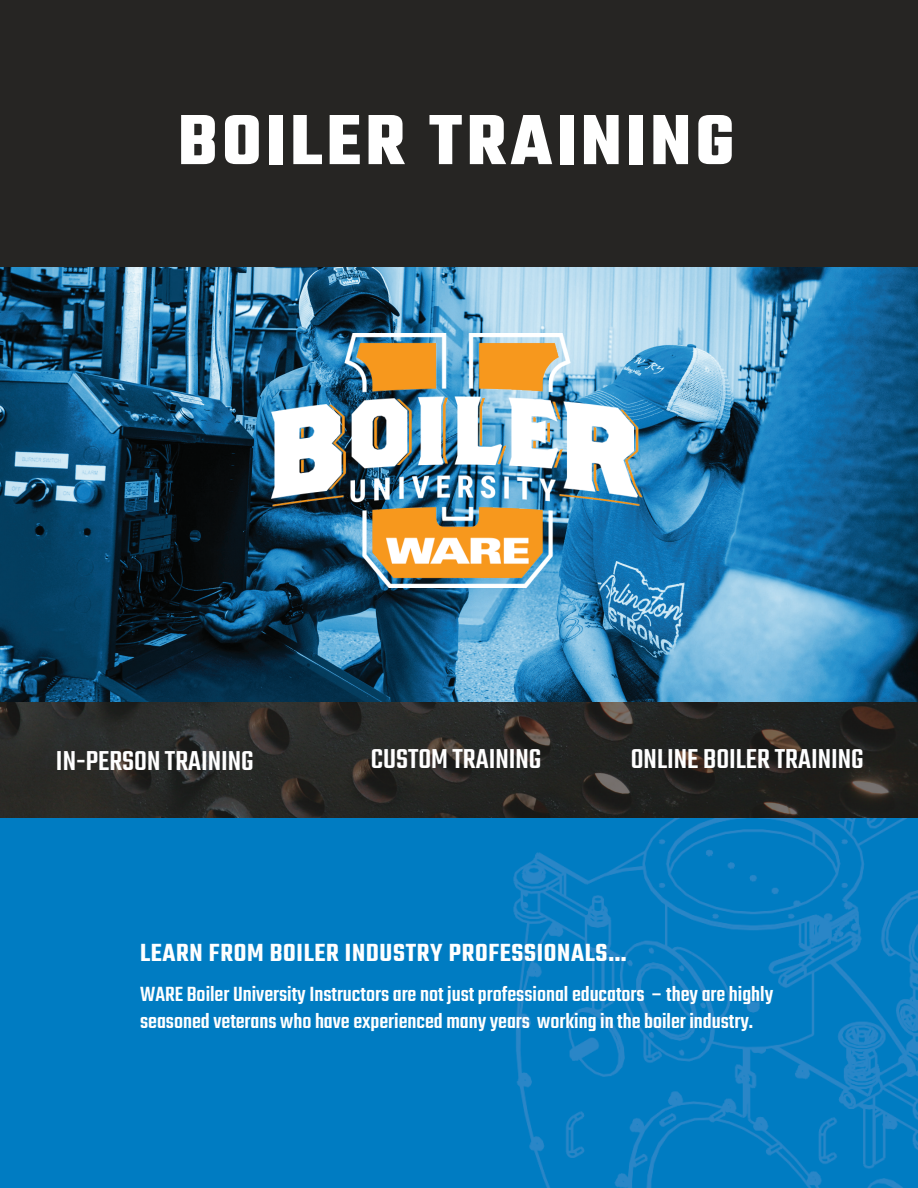
<style>
.page{position:relative;width:918px;height:1188px;background:#262523}
.page>*{position:absolute;margin:0;border:0;box-sizing:border-box;transform-origin:0 0}
.t1{font:700 76.5px "Teko";letter-spacing:.06em;color:#fff}
.t2{font:500 30px "Teko";color:#fff}
.t3{font:600 27px "Teko";letter-spacing:.025em;color:#fff}
.t4{font:500 22.5px "Teko";color:#fff}
</style>
<div class="page">
<img style="left:0;top:268px;width:918px;height:434px">
<img style="left:0;top:702px;width:918px;height:486px">
<img style="left:272px;top:334px;width:370px;height:253px">
<p class="t1" style="left:178px;top:91px;width:557px">BOILER TRAINING</p>
<p class="t2" style="left:56px;top:744px;width:199px">IN-PERSON TRAINING</p>
<p class="t2" style="left:371px;top:741px;width:172px">CUSTOM TRAINING</p>
<p class="t2" style="left:631px;top:741px;width:234px">ONLINE BOILER TRAINING</p>
<p class="t3" style="left:140px;top:936px;width:488px">LEARN FROM BOILER INDUSTRY PROFESSIONALS…</p>
<p class="t4" style="left:140px;top:981px;width:635px">WARE Boiler University Instructors are not just professional educators – they are highly</p>
<p class="t4" style="left:140px;top:1008px;width:615px">seasoned veterans who have experienced many years working in the boiler industry.</p>
</div>
